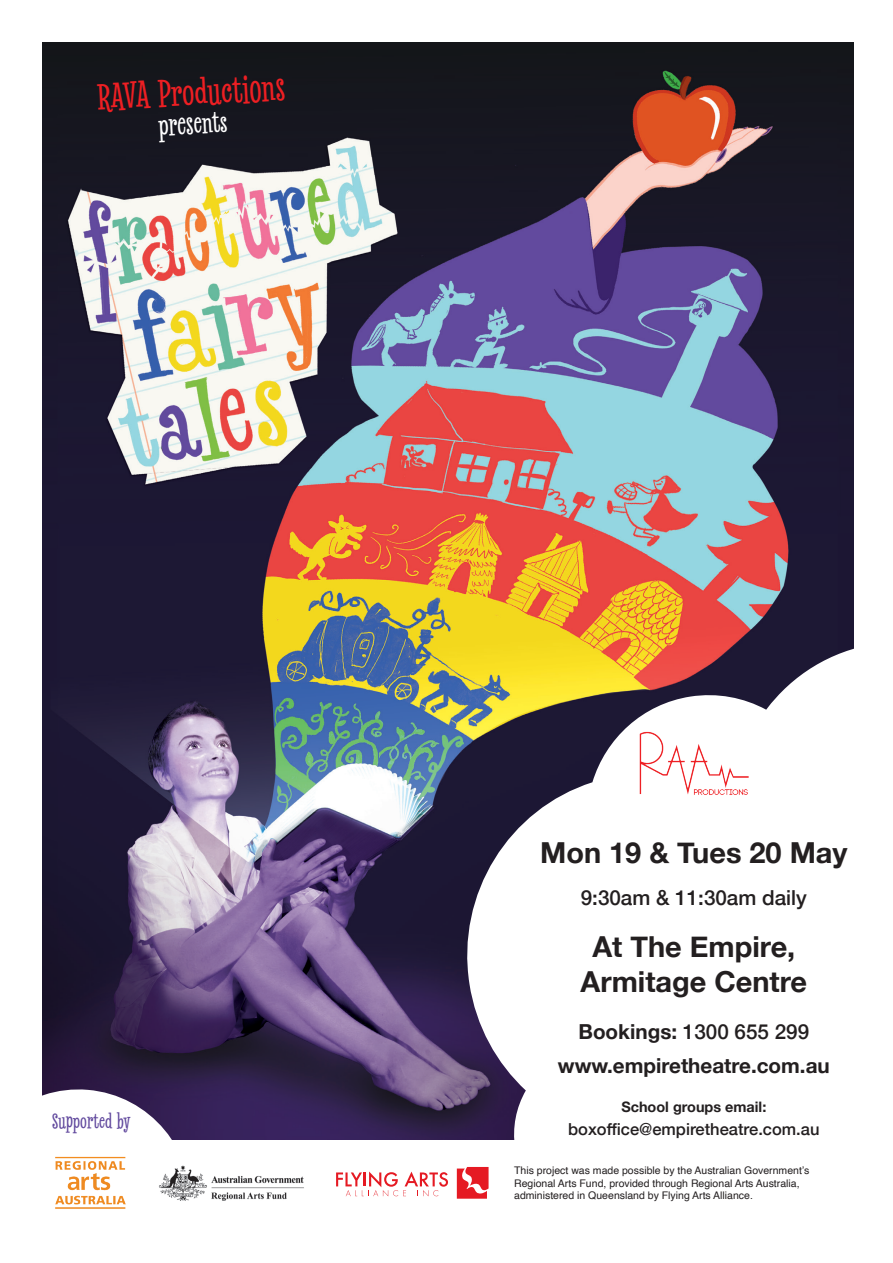
<style>
.page{position:relative;width:893px;height:1263px;background:#fff}
.page>*{position:absolute;margin:0;border:0;box-sizing:border-box;transform-origin:0 0}
.t1{font:37.2px "Revla Slab";color:#ee1f23}
.t2{font:29.1px "Revla Slab";color:#fff}
.t3{font:700 28.95px/34.7px "Helvetica Neue";color:#231f20;text-align:center}
.t4{font:700 20.7px/33.6px "Helvetica Neue";color:#231f20;text-align:center}
.t5{font:500 20.7px "Helvetica Neue";color:#231f20}
.t6{font:20.7px "Revla Slab";color:#624a9e}
.t7{font:500 16.5px "Helvetica Neue";color:#231f20}
.t8{font:700 14.4px "Helvetica Neue";color:#231f20}
.t9{font:10.5px/12.6px "Helvetica";color:#231f20}
.s1{font-weight:500}
</style>
<div class="page">
<img style="left:43px;top:43px;width:811px;height:1097px">
<svg style="left:455px;top:629px;width:399px;height:570px"></svg>
<img style="left:626px;top:716px;width:135px;height:96px">
<svg style="left:42px;top:1087px;width:154px;height:53px"></svg>
<img style="left:159px;top:1165px;width:145px;height:36px">
<img style="left:55px;top:1156px;width:71px;height:53px">
<svg style="left:336px;top:1171px;width:112px;height:25px"></svg>
<svg style="left:457px;top:1167px;width:32px;height:32px"></svg>
<h1 class="t1" style="left:96px;top:76px;width:189px;rotate:-3deg">RAVA Productions</h1>
<h2 class="t2" style="left:157px;top:109px;width:71px;rotate:-3deg">presents</h2>
<h3 class="t6" style="left:52px;top:1109px;width:80px">Supported by</h3>
<h3 class="t3" style="left:540px;top:836px;width:309px">Mon 19 &amp; Tues 20 May</h3>
<h3 class="t5" style="left:581px;top:881px;width:228px">9:30am &amp; 11:30am daily</h3>
<h3 class="t3" style="left:581px;top:930px;width:228px">At The Empire,<br>Armitage Centre</h3>
<h3 class="t4" style="left:558px;top:1015px;width:273px">Bookings: <span class="s1">1300 655 299 </span>www.empiretheatre.com.au</h3>
<h3 class="t8" style="left:621px;top:1096px;width:147px">School groups email:</h3>
<h3 class="t7" style="left:568px;top:1116px;width:253px">boxoffice@empiretheatre.com.au</h3>
<p class="t9" style="left:514px;top:1164px;width:297px">This project was made possible by the Australian Government’s<br>Regional Arts Fund, provided through Regional Arts Australia, administered in Queensland by Flying Arts Alliance.</p>
</div>
